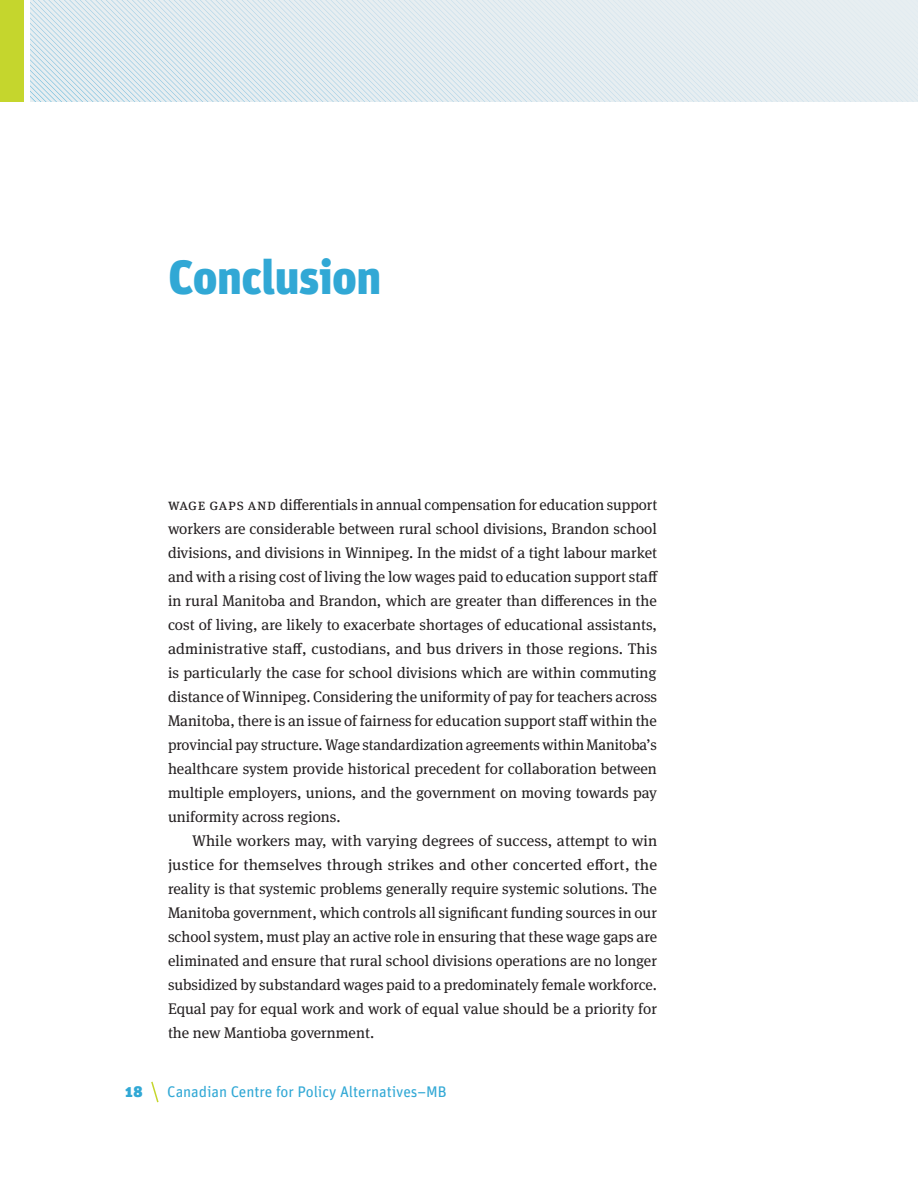
<style>
.page{position:relative;width:918px;height:1188px;background:#fff}
.page>*{position:absolute;margin:0;border:0;box-sizing:border-box;transform-origin:0 0}
.Chapter_title{font:900 48px "Unit";letter-spacing:-.01em;color:#31a8d5}
.Body_text__chapter_opening{font:15.3px/24px "Meta Serif OT";letter-spacing:-.005em;color:#231f20;text-align:justify}
.Body_text{font:15.3px/24px "Meta Serif OT";color:#231f20;text-align:justify}
.t1{font:15.3px "Unit";letter-spacing:-.005em;color:#31a8d5}
.t2{font:900 15.3px "Unit";color:#31a8d5}
</style>
<div class="page">
<svg style="left:151px;top:1081px;width:8px;height:22px"></svg>
<div style="left:0;top:0;width:24px;height:102px;background:#c5d62d"></div>
<svg style="left:30px;top:0;width:888px;height:102px;background:#dfeaef"></svg>
<p class="Chapter_title" style="left:168px;top:247px;width:215px">Conclusion</p>
<p class="Body_text__chapter_opening" style="left:168px;top:493px;width:491px">Wage gaps and differentials in annual compensation for education support workers are considerable between rural school divisions, Brandon school divisions, and divisions in Winnipeg. In the midst of a tight labour market and with a rising cost of living the low wages paid to education support staff in rural Manitoba and Brandon, which are greater than differences in the cost of living, are likely to exacerbate shortages of educational assistants, administrative staff, custodians, and bus drivers in those regions. This is particularly the case for school divisions which are within commuting distance of Winnipeg. Considering the uniformity of pay for teachers across Manitoba, there is an issue of fairness for education support staff within the provincial pay structure. Wage standardization agreements within Manitoba’s healthcare system provide historical precedent for collaboration between multiple employers, unions, and the government on moving towards pay uniformity across regions.</p>
<p class="Body_text" style="left:168px;top:829px;width:491px;text-indent:24px">While workers may, with varying degrees of success, attempt to win justice for themselves through strikes and other concerted effort, the reality is that systemic problems generally require systemic solutions. The Manitoba government, which controls all significant funding sources in our school system, must play an active role in ensuring that these wage gaps are eliminated and ensure that rural school divisions operations are no longer subsidized by substandard wages paid to a predominately female workforce.<br>Equal pay for equal work and work of equal value should be a priority for the new Mantioba government.</p>
<p class="t2" style="left:125px;top:1082px;width:19px">18</p>
<p class="t1" style="left:167px;top:1083px;width:281px">Canadian Centre for Policy Alternatives–MB</p>
</div>
